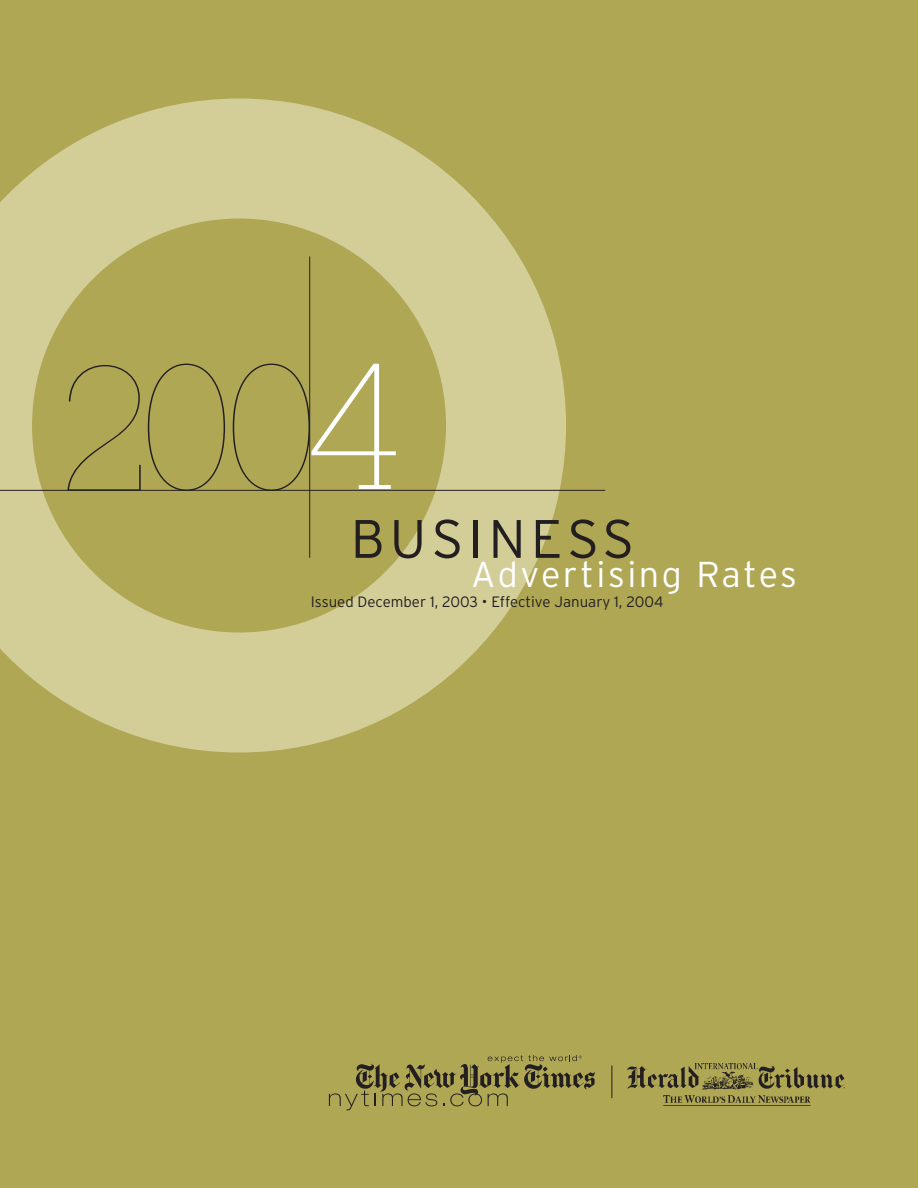
<style>
.page{position:relative;width:918px;height:1188px;background:#afa754}
.page>*{position:absolute;margin:0;border:0;box-sizing:border-box;transform-origin:0 0}
.t1{font:200 168px "Stymie";color:#231f20}
.t2{font:300 54px "Interstate";letter-spacing:.095em;color:#231f20}
.t3{font:300 36px "Interstate";letter-spacing:.07em;color:#fff}
.t4{font:300 15px "Interstate";color:#231f20}
.s1{font-size:170.25px}
.s2{font-weight:100;font-size:169.35px;color:#fff}
</style>
<div class="page">
<svg style="left:0;top:99px;width:566px;height:654px"></svg>
<hr style="left:0;top:490px;width:605px;height:1px;background:#231f20">
<hr style="left:309px;top:256px;width:1px;height:302px;background:#231f20">
<svg style="left:329px;top:1055px;width:266px;height:55px"></svg>
<hr style="left:612px;top:1065px;width:1px;height:33px;background:#231f20">
<img style="left:628px;top:1063px;width:216px;height:43px">
<h1 class="t1" style="left:57px;top:367px;width:345px"><span class="s1">2</span>00<span class="s2">4</span></h1>
<h2 class="t2" style="left:351px;top:518px;width:285px">BUSINESS</h2>
<h3 class="t3" style="left:471px;top:561px;width:327px">Advertising Rates</h3>
<p class="t4" style="left:311px;top:596px;width:354px">Issued December 1, 2003 • Effective January 1, 2004</p>
</div>
